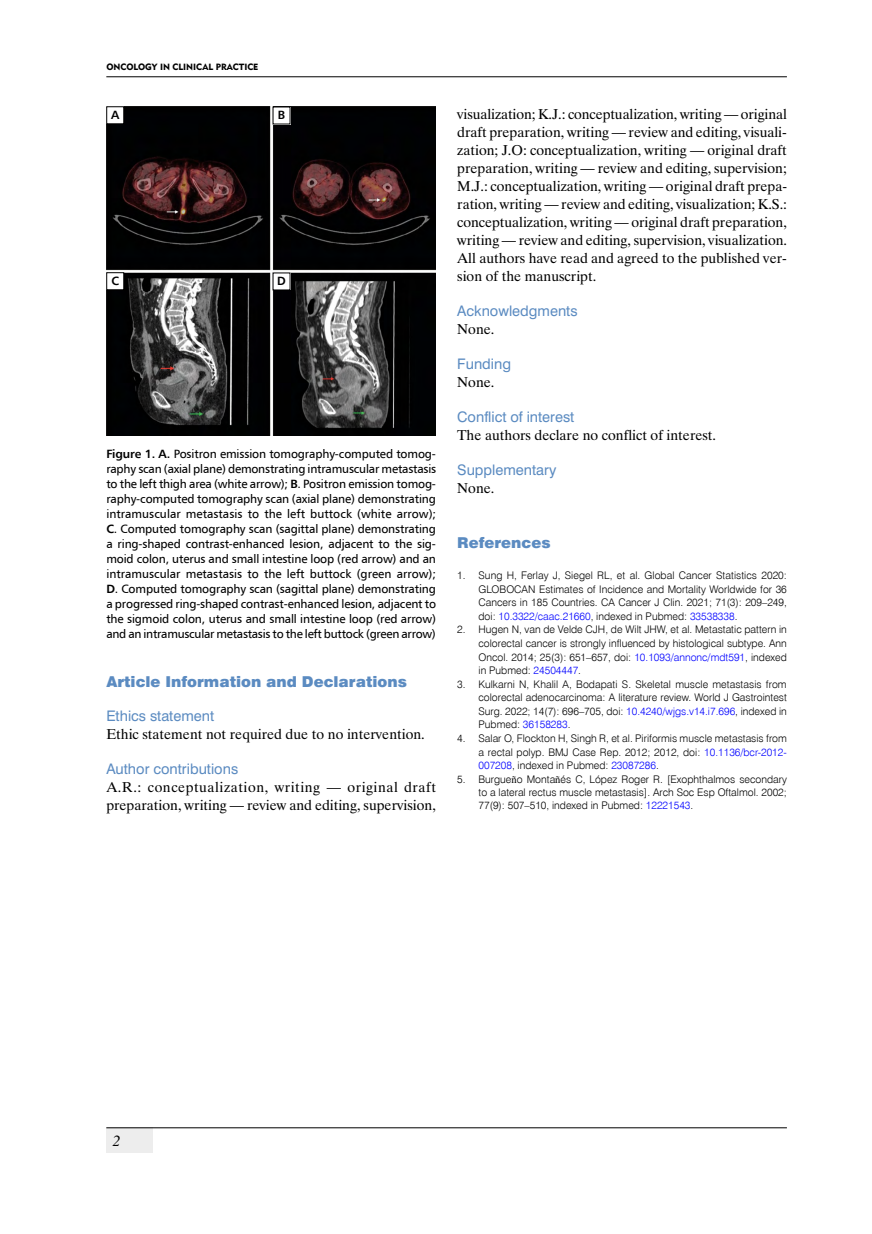
<style>
.page{position:relative;width:872px;height:1234px;background:#fff}
.page>*{position:absolute;margin:0;border:0;box-sizing:border-box;transform-origin:0 0}
.t1{font:15px "Swis 721 Blk EU";color:#5b8bc1}
.t2{font:italic 15px "Time Ibis EE";color:#000}
.t3{font:14.25px/18px "Time Ibis EE";color:#000}
.t4{font:13.5px "Swis 721 PL";color:#5b8bc1}
.t5{font:12px/15px "Humnst 777 EU";letter-spacing:-.02em;color:#000;text-align:justify}
.t6{font:700 12px "Humnst 777 EU";color:#000}
.t7{font:10.5px/13.6px "Swis 721 Lt EU";color:#000;text-align:justify}
.t8{font:9px "Geometric 415 Blk EU";color:#000}
.s1{font-family:"Swis 721 PL";font-size:8.7px;color:#fff}
.s2{font-weight:700}
.s3{color:#00f}
.s4{font-family:"Times New Roman"}
</style>
<div class="page">
<div style="left:106px;top:1127px;width:47px;height:25px;background:#ededed"></div>
<hr style="left:106px;top:76px;width:681px;height:1px;background:#000">
<hr style="left:106px;top:1127px;width:681px;height:1px;background:#000">
<img style="left:106px;top:106px;width:330px;height:329px">
<div style="left:107px;top:107px;width:17px;height:17px;background:#fff"></div>
<div style="left:106px;top:106px;width:18px;height:18px;border:1px solid #000"></div>
<div style="left:273px;top:107px;width:17px;height:17px;background:#fff"></div>
<div style="left:107px;top:273px;width:17px;height:17px;background:#fff"></div>
<div style="left:106px;top:272px;width:18px;height:18px;border:1px solid #000"></div>
<div style="left:273px;top:273px;width:17px;height:17px;background:#fff"></div>
<p class="t8" style="left:106px;top:61px;width:238px">ONCOLOGY IN CLINICAL PRACTICE <span class="s1">2024, Vol. 20, No. 6</span></p>
<p class="t6" style="left:111px;top:107px;width:10px">A</p>
<p class="t6" style="left:278px;top:108px;width:9px">B</p>
<p class="t6" style="left:111px;top:273px;width:9px">C</p>
<p class="t6" style="left:277px;top:273px;width:10px">D</p>
<p class="t5" style="left:106px;top:445px;width:331px"><span class="s2">Figure 1. A.</span> Positron emission tomography-computed tomog&shy;raphy scan (axial plane) demonstrating intramuscular metastasis to the left thigh area (white arrow); <span class="s2">B</span>. Positron emission tomog&shy;raphy-computed tomography scan (axial plane) demonstrating intramuscular metastasis to the left buttock (white arrow); <span class="s2">C</span>. Computed tomography scan (sagittal plane) demonstrating a ring-shaped contrast-enhanced lesion, adjacent to the sig&shy;moid colon, uterus and small intestine loop (red arrow) and an intramuscular metastasis to the left buttock (green arrow); <span class="s2">D</span>. Computed tomography scan (sagittal plane) demonstrating a progressed ring-shaped contrast-enhanced lesion, adjacent to the sigmoid colon, uterus and small intestine loop (red arrow) and an intramuscular metastasis to the left buttock (green arrow)</p>
<h1 class="t1" style="left:106px;top:672px;width:302px">Article Information and Declarations</h1>
<p class="t4" style="left:106px;top:706px;width:109px">Ethics statement</p>
<h2 class="t3" style="left:106px;top:724px;width:320px">Ethic statement not required due to no intervention.</h2>
<p class="t4" style="left:106px;top:759px;width:133px">Author contributions</p>
<h2 class="t3" style="left:106px;top:777px;width:331px">A.R.: conceptualization, writing — original draft preparation, writing — review and editing, supervision,</h2>
<p class="t3" style="left:457px;top:104px;width:331px;text-align:justify">visualization; K.J.: conceptualization, writing — original draft preparation, writing — review and editing, visuali&shy;zation; J.O: conceptualization, writing — original draft preparation, writing — review and editing, supervision; M.J.: conceptualization, writing — original draft prepa&shy;ration, writing — review and editing, visualization; K.S.: conceptualization, writing — original draft preparation, writing — review and editing, supervision, visualization.<br>All authors have read and agreed to the published ver&shy;sion of the manuscript.</p>
<p class="t4" style="left:457px;top:302px;width:122px">Acknowledgments</p>
<h2 class="t3" style="left:457px;top:320px;width:39px">None.</h2>
<p class="t4" style="left:457px;top:355px;width:55px">Funding</p>
<h2 class="t3" style="left:457px;top:373px;width:39px">None.</h2>
<p class="t4" style="left:457px;top:408px;width:119px">Conflict of interest</p>
<h2 class="t3" style="left:457px;top:426px;width:260px">The authors declare no conflict of interest.</h2>
<p class="t4" style="left:457px;top:461px;width:101px">Supplementary</p>
<h2 class="t3" style="left:457px;top:479px;width:39px">None.</h2>
<h1 class="t1" style="left:457px;top:533px;width:95px">References</h1>
<p class="t7" style="left:478px;top:568px;width:310px;text-indent:-21px">1. Sung H, Ferlay J, Siegel RL, et al. Global Cancer Statistics 2020:<br>GLOBOCAN Estimates of Incidence and Mortality Worldwide for 36<br>Cancers in 185 Countries. CA Cancer J Clin. 2021; 71(3): 209–249, doi: <span class="s3">10.3322/caac.21660</span>, indexed in Pubmed: <span class="s3">33538338</span>.</p>
<p class="t7" style="left:478px;top:623px;width:310px;text-indent:-21px">2. Hugen N, van de Velde CJH, de Wilt JHW, et al. Metastatic pattern in colorectal cancer is strongly influenced by histological subtype. Ann Oncol. 2014; 25(3): 651–657, doi: <span class="s3">10.1093/annonc/mdt591</span>, indexed in Pubmed: <span class="s3">24504447</span>.</p>
<p class="t7" style="left:478px;top:677px;width:310px;text-indent:-21px">3. Kulkarni N, Khalil A, Bodapati S. Skeletal muscle metastasis from colorectal adenocarcinoma: A literature review. World J Gastrointest Surg. 2022; 14(7): 696–705, doi: <span class="s3">10.4240/wjgs.v14.i7.696</span>, indexed in Pubmed: <span class="s3">36158283</span>.</p>
<p class="t7" style="left:478px;top:731px;width:310px;text-indent:-21px">4. Salar O, Flockton H, Singh R, et al. Piriformis muscle metastasis from a rectal polyp. BMJ Case Rep. 2012; 2012, doi: <span class="s3">10.1136/bcr-2012- 007208</span>, indexed in Pubmed: <span class="s3">23087286</span>.</p>
<p class="t7" style="left:478px;top:772px;width:310px;line-height:13px;text-indent:-21px">5. Burgue<span class="s4">ñ</span>o Monta<span class="s4">ñ</span>és C, López Roger R. [Exophthalmos secondary to a lateral rectus muscle metastasis]. Arch Soc Esp Oftalmol. 2002; 77(9): 507–510, indexed in Pubmed: <span class="s3">12221543</span>.</p>
<h1 class="t2" style="left:113px;top:1131px;width:9px">2</h1>
</div>
